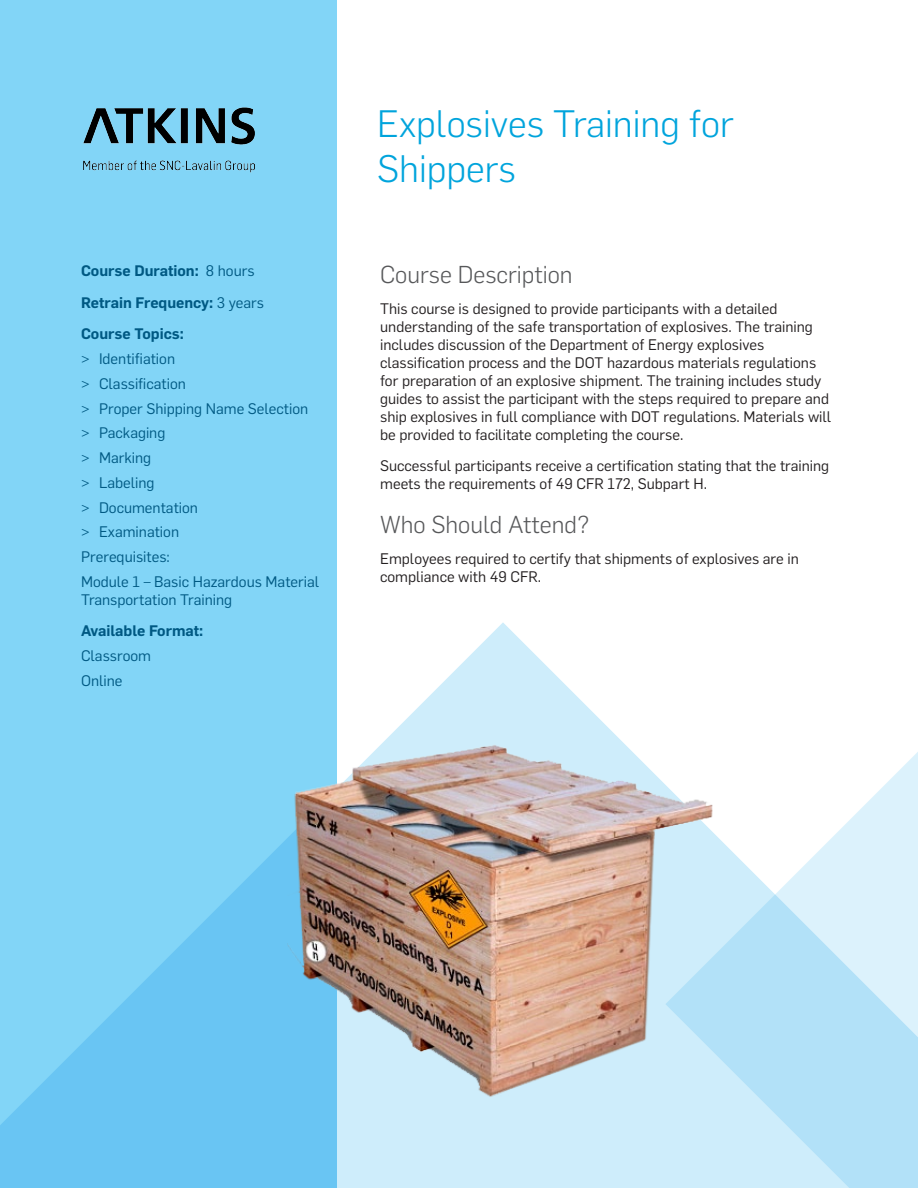
<style>
.page{position:relative;width:918px;height:1188px;background:#fff}
.page>*{position:absolute;margin:0;border:0;box-sizing:border-box;transform-origin:0 0}
._01-Title{font:300 37.5px/45px "Flama";color:#00a4dc}
.t1{font:300 24px "Flama";color:#57585a}
.t2{font:15px/18px "Flama";color:#231f20}
._10-Text_rev{font:15px/18px "Flama";color:#005983}
.t3{font:600 15px "Flama";color:#005983}
.s1{font-weight:400}
</style>
<div class="page">
<div style="left:0;top:0;width:338px;height:1188px;background:#82d5f7"></div>
<img style="left:83px;top:107px;width:172px;height:66px">
<svg style="left:0;top:622px;width:665px;height:566px"></svg>
<svg style="left:665px;top:752px;width:253px;height:436px"></svg>
<img style="left:287px;top:737px;width:432px;height:368px">
<p class="t3" style="left:81px;top:260px;width:175px">Course Duration: <span class="s1">8 hours</span></p>
<p class="t3" style="left:81px;top:292px;width:185px">Retrain Frequency: <span class="s1">3 years</span></p>
<p class="t3" style="left:81px;top:323px;width:104px">Course Topics:</p>
<p class="_10-Text_rev" style="left:81px;top:349px;width:96px">&gt; Identifiation</p>
<p class="_10-Text_rev" style="left:81px;top:374px;width:106px">&gt; Classification</p>
<p class="_10-Text_rev" style="left:81px;top:398px;width:229px">&gt; Proper Shipping Name Selection</p>
<p class="_10-Text_rev" style="left:81px;top:423px;width:86px">&gt; Packaging</p>
<p class="_10-Text_rev" style="left:81px;top:448px;width:72px">&gt; Marking</p>
<p class="_10-Text_rev" style="left:81px;top:473px;width:75px">&gt; Labeling</p>
<p class="_10-Text_rev" style="left:81px;top:497px;width:119px">&gt; Documentation</p>
<p class="_10-Text_rev" style="left:81px;top:522px;width:100px">&gt; Examination</p>
<p class="_10-Text_rev" style="left:81px;top:547px;width:90px">Prerequisites:</p>
<p class="_10-Text_rev" style="left:81px;top:572px;width:240px">Module 1 – Basic Hazardous Material<br>Transportation Training</p>
<p class="t3" style="left:81px;top:620px;width:124px">Available Format:</p>
<p class="_10-Text_rev" style="left:81px;top:646px;width:72px">Classroom</p>
<p class="_10-Text_rev" style="left:81px;top:671px;width:43px">Online</p>
<p class="_01-Title" style="left:377px;top:99px;width:358px">Explosives Training for<br>Shippers</p>
<h2 class="t1" style="left:380px;top:258px;width:194px">Course Description</h2>
<p class="t2" style="left:380px;top:299px;width:453px">This course is designed to provide participants with a detailed understanding of the safe transportation of explosives. The training includes discussion of the Department of Energy explosives classification process and the DOT hazardous materials regulations for preparation of an explosive shipment. The training includes study guides to assist the participant with the steps required to prepare and ship explosives in full compliance with DOT regulations. Materials will be provided to facilitate completing the course.</p>
<p class="t2" style="left:380px;top:456px;width:451px">Successful participants receive a certification stating that the training meets the requirements of 49 CFR 172, Subpart H.</p>
<h2 class="t1" style="left:380px;top:508px;width:211px">Who Should Attend?</h2>
<p class="t2" style="left:380px;top:549px;width:420px">Employees required to certify that shipments of explosives are in compliance with 49 CFR.</p>
</div>
